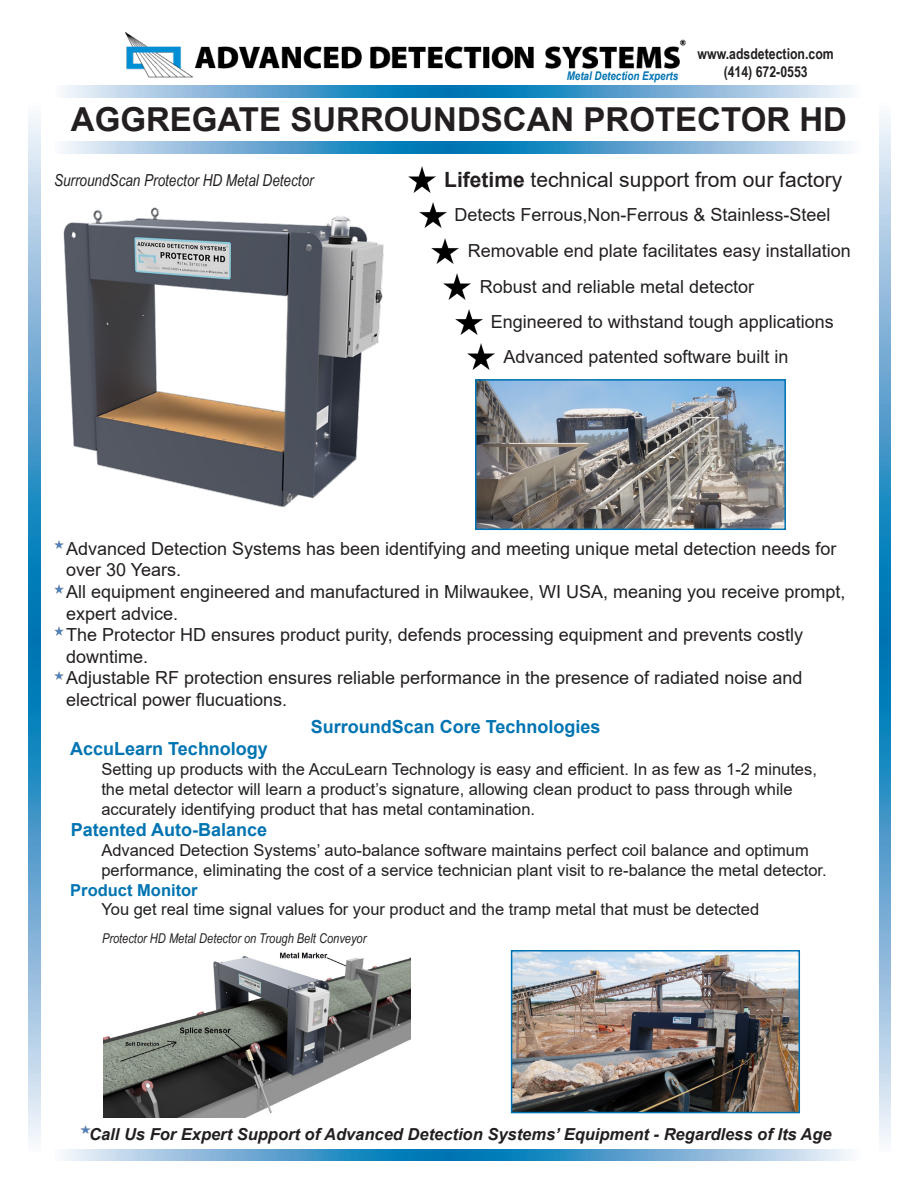
<style>
.page{position:relative;width:918px;height:1188px;background:#fff}
.page>*{position:absolute;margin:0;border:0;box-sizing:border-box;transform-origin:0 0}
.t1{font:700 33px "Arial";color:#231f20}
.t2{font:21px "Arial";color:#231f20}
.t3{font:18px/21.6px "Arial";color:#231f20}
.t4{font:700 18px "Arial";color:#0074b2}
.t5{font:16.5px/19.8px "Arial";color:#231f20}
.t6{font:italic 700 16.5px "Arial";color:#231f20}
.t7{font:italic 16.5px "Arial Narrow";color:#231f20}
.t8{font:700 16.5px "Arial";color:#0074b2}
.t9{font:700 15px/18px "Arial Narrow";color:#231f20;text-align:center}
.t10{font:italic 13.5px "Arial Narrow";color:#231f20}
.t11{font:italic 700 12px "Arial Narrow";color:#0074b2}
.s1{font-weight:700}
</style>
<div class="page">
<img style="left:126px;top:33px;width:560px;height:44px">
<svg style="left:61px;top:142px;width:791px;height:11px;background:#6aabd3"></svg>
<svg style="left:29px;top:114px;width:11px;height:1030px;background:#6aabd3"></svg>
<svg style="left:879px;top:114px;width:12px;height:1030px;background:#6aabd3"></svg>
<svg style="left:62px;top:85px;width:791px;height:12px;background:#6aabd3"></svg>
<svg style="left:61px;top:1149px;width:791px;height:12px;background:#6aabd3"></svg>
<img style="left:63px;top:207px;width:321px;height:301px">
<img style="left:478px;top:382px;width:305px;height:145px">
<div style="left:475px;top:379px;width:311px;height:151px;border:2px solid #0074b2"></div>
<img style="left:103px;top:952px;width:307px;height:166px">
<img style="left:514px;top:953px;width:283px;height:157px">
<div style="left:511px;top:950px;width:289px;height:163px;border:2px solid #0074b2"></div>
<img style="left:408px;top:166px;width:27px;height:26px">
<img style="left:467px;top:344px;width:27px;height:25px">
<img style="left:432px;top:238px;width:27px;height:26px">
<img style="left:444px;top:274px;width:27px;height:26px">
<img style="left:456px;top:309px;width:27px;height:26px">
<img style="left:419px;top:202px;width:27px;height:26px">
<svg style="left:54px;top:540px;width:9px;height:9px"></svg>
<svg style="left:54px;top:585px;width:9px;height:8px"></svg>
<svg style="left:54px;top:627px;width:9px;height:8px"></svg>
<svg style="left:54px;top:671px;width:9px;height:9px"></svg>
<svg style="left:81px;top:1125px;width:9px;height:9px"></svg>
<p class="t11" style="left:567px;top:67px;width:113px">Metal Detection Experts</p>
<p class="t9" style="left:698px;top:44px;width:138px">www.adsdetection.com (414) 672-0553</p>
<p class="t1" style="left:71px;top:96px;width:778px">AGGREGATE SURROUNDSCAN PROTECTOR HD</p>
<p class="t7" style="left:54px;top:169px;width:261px">SurroundScan Protector HD Metal Detector</p>
<p class="t2" style="left:444px;top:165px;width:399px"><span class="s1">Lifetime</span> technical support from our factory</p>
<p class="t3" style="left:454px;top:204px;width:378px">Detects Ferrous,Non-Ferrous &amp; Stainless-Steel</p>
<p class="t3" style="left:468px;top:240px;width:385px">Removable end plate facilitates easy installation</p>
<p class="t3" style="left:480px;top:276px;width:276px">Robust and reliable metal detector</p>
<p class="t3" style="left:491px;top:311px;width:345px">Engineered to withstand tough applications</p>
<p class="t3" style="left:503px;top:345px;width:287px">Advanced patented software built in</p>
<p class="t3" style="left:66px;top:538px;width:781px">Advanced Detection Systems has been identifying and meeting unique metal detection needs for over 30 Years.<br>All equipment engineered and manufactured in Milwaukee, WI USA, meaning you receive prompt, expert advice.<br>The Protector HD ensures product purity, defends processing equipment and prevents costly downtime.<br>Adjustable RF protection ensures reliable performance in the presence of radiated noise and electrical power flucuations.</p>
<p class="t4" style="left:311px;top:714px;width:291px">SurroundScan Core Technologies</p>
<p class="t4" style="left:70px;top:736px;width:199px">AccuLearn Technology</p>
<p class="t5" style="left:101px;top:759px;width:717px">Setting up products with the AccuLearn Technology is easy and efficient. In as few as 1-2 minutes, the metal detector will learn a product’s signature, allowing clean product to pass through while accurately identifying product that has metal contamination.</p>
<p class="t4" style="left:71px;top:817px;width:198px">Patented Auto-Balance</p>
<p class="t5" style="left:101px;top:840px;width:709px">Advanced Detection Systems’ auto-balance software maintains perfect coil balance and optimum</p>
<p class="t5" style="left:101px;top:860px;width:727px">performance, eliminating the cost of a service technician plant visit to re-balance the metal detector.</p>
<p class="t8" style="left:70px;top:878px;width:129px">Product Monitor</p>
<p class="t5" style="left:101px;top:900px;width:659px">You get real time signal values for your product and the tramp metal that must be detected</p>
<p class="t10" style="left:102px;top:929px;width:266px">Protector HD Metal Detector on Trough Belt Conveyor</p>
<p class="t6" style="left:89px;top:1124px;width:744px">Call Us For Expert Support of Advanced Detection Systems’ Equipment - Regardless of Its Age</p>
</div>
